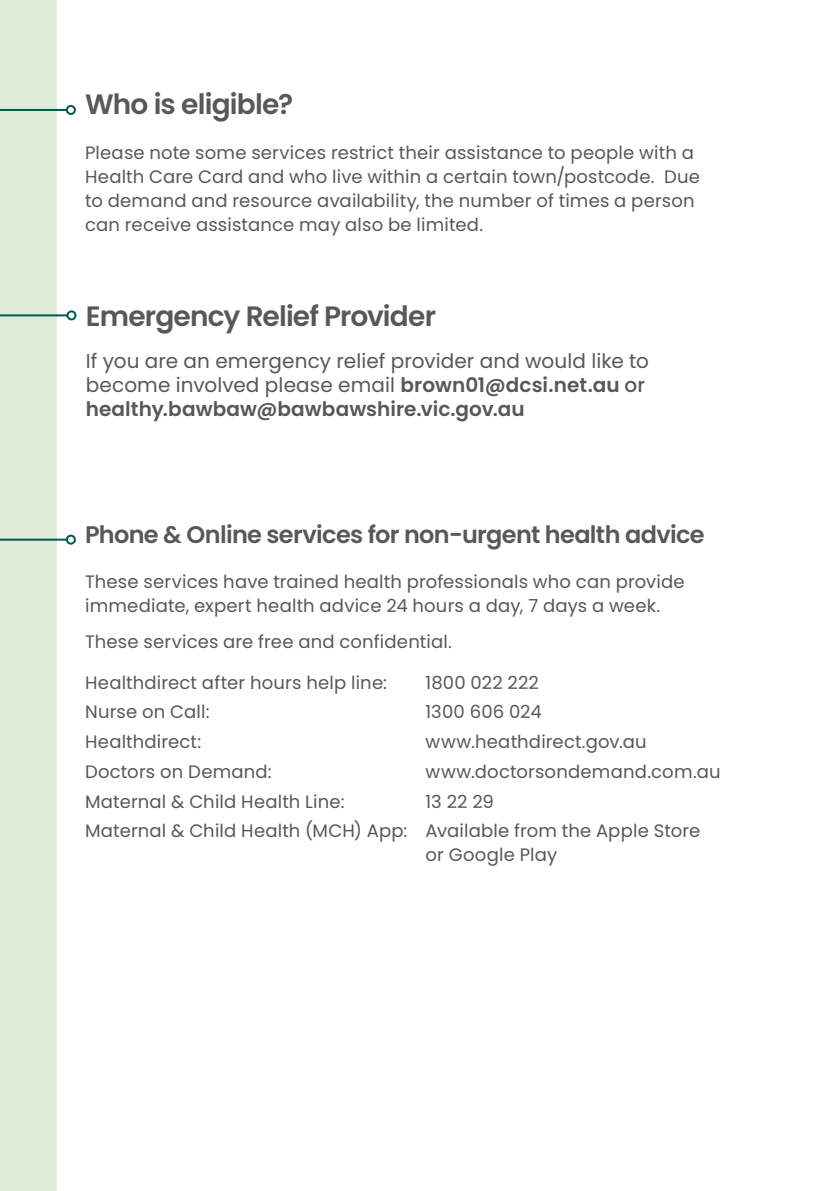
<style>
.page{position:relative;width:840px;height:1191px;background:#fff}
.page>*{position:absolute;margin:0;border:0;box-sizing:border-box;transform-origin:0 0}
.t1{font:600 28px "Poppins";letter-spacing:-.03em;color:#57585a}
.t2{font:600 24px "Poppins";letter-spacing:-.025em;color:#57585a}
.t3{font:20px/24px "Poppins";letter-spacing:.005em;color:#57585a}
.t4{font:18px/24px "Poppins";letter-spacing:.01em;color:#57585a}
.s1{font-weight:600}
.s2{font-weight:500}
</style>
<div class="page">
<div style="left:0;top:0;width:57px;height:1191px;background:#e1ebda"></div>
<hr style="left:0;top:109px;width:67px;height:2px;background:#005b4f">
<div style="left:66px;top:105px;width:10px;height:10px;border:2px solid #005b4f;border-radius:50%"></div>
<hr style="left:0;top:538px;width:67px;height:2px;background:#005b4f">
<div style="left:66px;top:534px;width:10px;height:10px;border:2px solid #005b4f;border-radius:50%"></div>
<hr style="left:0;top:314px;width:67px;height:2px;background:#005b4f">
<div style="left:66px;top:310px;width:10px;height:10px;border:2px solid #005b4f;border-radius:50%"></div>
<p class="t1" style="left:85px;top:88px;width:209px">Who is eligible?</p>
<p class="t4" style="left:85px;top:140px;width:616px">Please note some services restrict their assistance to people with a Health Care Card and who live within a certain town/postcode. Due to demand and resource availability, the number of times a person can receive assistance may also be limited.</p>
<p class="t1" style="left:86px;top:300px;width:351px">Emergency Relief Provider</p>
<p class="t3" style="left:86px;top:349px;width:564px">If you are an emergency relief provider and would like to become involved please email <span class="s1">brown01@dcsi.net.au</span> <span class="s2">or </span><span class="s1">healthy.bawbaw@bawbawshire.vic.gov.au</span></p>
<p class="t2" style="left:85px;top:520px;width:620px">Phone &amp; Online services for non-urgent health advice</p>
<p class="t4" style="left:85px;top:570px;width:600px">These services have trained health professionals who can provide immediate, expert health advice 24 hours a day, 7 days a week.</p>
<p class="t4" style="left:85px;top:629px;width:368px">These services are free and confidential.</p>
<p class="t4" style="left:85px;top:670px;width:303px">Healthdirect after hours help line:</p>
<p class="t4" style="left:425px;top:670px;width:115px">1800 022 222</p>
<p class="t4" style="left:85px;top:700px;width:126px">Nurse on Call:</p>
<p class="t4" style="left:425px;top:700px;width:118px">1300 606 024</p>
<p class="t4" style="left:85px;top:730px;width:118px">Healthdirect:</p>
<p class="t4" style="left:425px;top:730px;width:223px">www.heathdirect.gov.au</p>
<p class="t4" style="left:85px;top:759px;width:188px">Doctors on Demand:</p>
<p class="t4" style="left:425px;top:759px;width:296px">www.doctorsondemand.com.au</p>
<p class="t4" style="left:85px;top:789px;width:261px">Maternal &amp; Child Health Line:</p>
<p class="t4" style="left:425px;top:789px;width:70px">13 22 29</p>
<p class="t4" style="left:425px;top:819px;width:276px;text-indent:-340px">Maternal &amp; Child Health (MCH) App: Available from the Apple Store or Google Play</p>
</div>
